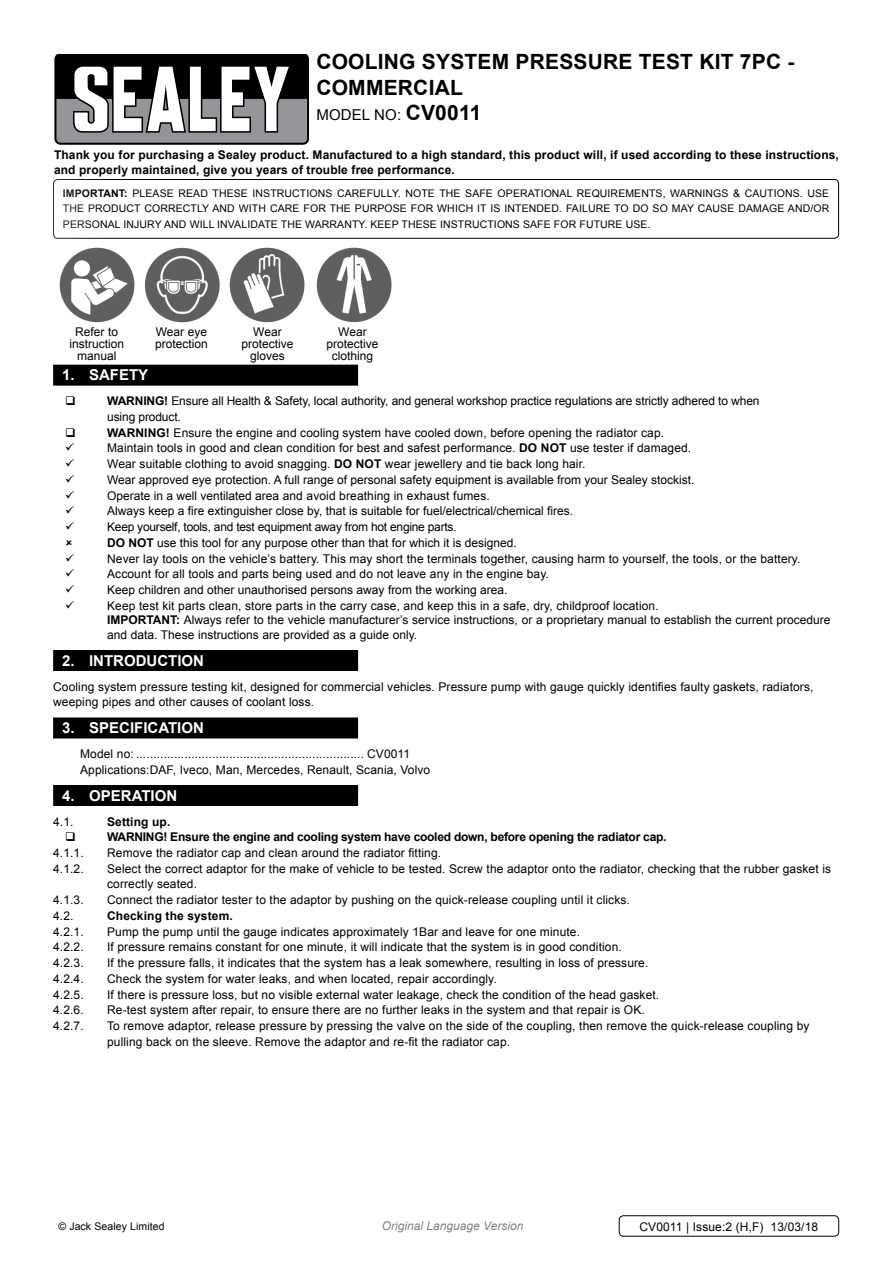
<style>
.page{position:relative;width:893px;height:1263px;background:#fff}
.page>*{position:absolute;margin:0;border:0;box-sizing:border-box;transform-origin:0 0}
.t1{font:700 21px/25.5px "Arial";letter-spacing:.01em;color:#000}
.t2{font:700 15px "Arial";color:#fff}
.t3{font:15px "Arial";letter-spacing:.01em;color:#000}
.t4{font:12px/15.8px "Arial";letter-spacing:.01em;color:#000}
.t5{font:12px/15.8px "Arial";letter-spacing:-.01em;color:#000}
.t6{font:700 12px/15.8px "Arial";letter-spacing:.01em;color:#000}
.t7{font:700 12px/15.8px "Arial";letter-spacing:-.02em;color:#000}
.t8{font:italic 12px "Arial";color:#808285}
.t9{font:10.5px/15.8px "Arial";letter-spacing:.01em;color:#000;text-align:justify}
.s1{font-weight:700;font-size:21px}
.s2{font-weight:700}
</style>
<div class="page">
<svg style="left:54px;top:54px;width:255px;height:90px"></svg>
<div style="left:53px;top:179px;width:786px;height:60px;border:1px solid #000;border-radius:4px"></div>
<div style="left:53px;top:365px;width:305px;height:21px;background:#000"></div>
<div style="left:53px;top:650px;width:305px;height:21px;background:#000"></div>
<div style="left:53px;top:717px;width:305px;height:21px;background:#000"></div>
<div style="left:53px;top:785px;width:305px;height:21px;background:#000"></div>
<div style="left:619px;top:1215px;width:220px;height:21px;border:1px solid #000;border-radius:4px"></div>
<img style="left:59px;top:247px;width:333px;height:76px">
<h1 class="t1" style="left:316px;top:50px;width:480px">cOOLING SYSTEM PRESSURE TEST KIT 7PC -<br>COMMERCIAL</h1>
<p class="t3" style="left:316px;top:105px;width:167px">model no: <span class="s1">cv0011</span></p>
<p class="t6" style="left:54px;top:147px;width:786px">Thank you for purchasing a Sealey product. Manufactured to a high standard, this product will, if used according to these instructions, and properly maintained, give you years of trouble free performance.</p>
<p class="t9" style="left:63px;top:185px;width:768px"><span class="s2">IMPORTANT:</span> PLEASE READ THESE INSTRUCTIONS CAREFULLY. NOTE THE SAFE OPERATIONAL REQUIREMENTS, WARNINGS &amp; CAUTIONS. USE THE PRODUCT CORRECTLY AND WITH CARE FOR THE PURPOSE FOR WHICH IT IS INTENDED. FAILURE TO DO SO MAY CAUSE DAMAGE AND/OR PERSONAL INJURY AND WILL INVALIDATE THE WARRANTY. KEEP THESE INSTRUCTIONS SAFE FOR FUTURE USE.</p>
<p class="t4" style="left:69px;top:326px;width:56px;line-height:12px;text-align:center">Refer to instruction manual</p>
<p class="t4" style="left:155px;top:326px;width:54px;line-height:12px">Wear eye protection</p>
<p class="t4" style="left:241px;top:326px;width:54px;line-height:12px;text-align:center">Wear protective gloves</p>
<p class="t4" style="left:326px;top:326px;width:54px;line-height:12px;text-align:center">Wear protective clothing</p>
<p class="t2" style="left:62px;top:365px;width:88px">1. SAFETY</p>
<p class="t5" style="left:107px;top:393px;width:654px"><span class="s2">WARNING!</span> Ensure all Health &amp; Safety, local authority, and general workshop practice regulations are strictly adhered to when using product.<br><span class="s2">WARNING!</span> Ensure the engine and cooling system have cooled down, before opening the radiator cap.</p>
<p class="t4" style="left:92px;top:440px;width:10px">M</p>
<p class="t4" style="left:107px;top:440px;width:589px;text-indent:10px">aintain tools in good and clean condition for best and safest performance. <span class="s2">DO NOT</span> use tester if damaged.<br>Wear suitable clothing to avoid snagging. <span class="s2">DO NOT</span> wear jewellery and tie back long hair.<br>Wear approved eye protection. A full range of personal safety equipment is available from your Sealey stockist.<br>Operate in a well ventilated area and avoid breathing in exhaust fumes.<br>Always keep a fire extinguisher close by, that is suitable for fuel/electrical/chemical fires.<br>Keep yourself, tools, and test equipment away from hot engine parts.<br><span class="s2">DO NOT</span> use this tool for any purpose other than that for which it is designed.</p>
<p class="t4" style="left:92px;top:551px;width:9px">N</p>
<p class="t4" style="left:107px;top:551px;width:695px;text-indent:9px">ever lay tools on the vehicle’s battery. This may short the terminals together, causing harm to yourself, the tools, or the battery.<br>Account for all tools and parts being used and do not leave any in the engine bay.<br>Keep children and other unauthorised persons away from the working area.<br>Keep test kit parts clean, store parts in the carry case, and keep this in a safe, dry, childproof location.</p>
<p class="t4" style="left:107px;top:613px;width:725px;line-height:14.4px"><span class="s2">IMPORTANT:</span> Always refer to the vehicle manufacturer’s service instructions, or a proprietary manual to establish the current procedure and data. These instructions are provided as a guide only.</p>
<p class="t2" style="left:62px;top:651px;width:38px">2. introdu</p>
<p class="t2" style="left:157px;top:651px;width:21px">ction</p>
<p class="t4" style="left:53px;top:678px;width:762px">Cooling system pressure testing kit, designed for commercial vehicles. Pressure pump with gauge quickly identifies faulty gaskets, radiators, weeping pipes and other causes of coolant loss.</p>
<p class="t2" style="left:62px;top:718px;width:38px">3. spe</p>
<p class="t2" style="left:119px;top:718px;width:50px">cification</p>
<p class="t4" style="left:80px;top:746px;width:352px">Model no: .................................................................. CV0011<br>Applications:.DAF, Iveco, Man, Mercedes, Renault, Scania, Volvo</p>
<p class="t2" style="left:62px;top:786px;width:38px">4. operation</p>
<p class="t4" style="left:53px;top:813px;width:22px">4.1.</p>
<p class="t7" style="left:107px;top:814px;width:561px">Setting up.<br>WARNING! Ensure the engine and cooling system have cooled down, before opening the radiator cap.</p>
<p class="t4" style="left:53px;top:845px;width:32px">4.1.1.</p>
<p class="t4" style="left:107px;top:845px;width:336px">Remove the radiator cap and clean around the radiator fitting.</p>
<p class="t4" style="left:53px;top:861px;width:32px">4.1.2.</p>
<p class="t4" style="left:107px;top:861px;width:725px">Select the correct adaptor for the make of vehicle to be tested. Screw the adaptor onto the radiator, checking that the rubber gasket is correctly seated.</p>
<p class="t4" style="left:53px;top:892px;width:32px">4.1.3.</p>
<p class="t4" style="left:107px;top:892px;width:524px">Connect the radiator tester to the adaptor by pushing on the quick-release coupling until it clicks.</p>
<p class="t4" style="left:53px;top:908px;width:22px">4.2.</p>
<p class="t6" style="left:107px;top:908px;width:127px">Checking the system.</p>
<p class="t4" style="left:53px;top:924px;width:32px">4.2.1.</p>
<p class="t4" style="left:107px;top:924px;width:474px">Pump the pump until the gauge indicates approximately 1Bar and leave for one minute.</p>
<p class="t4" style="left:53px;top:939px;width:32px">4.2.2.</p>
<p class="t4" style="left:107px;top:939px;width:516px">If pressure remains constant for one minute, it will indicate that the system is in good condition.</p>
<p class="t4" style="left:53px;top:955px;width:32px">4.2.3.</p>
<p class="t4" style="left:107px;top:955px;width:543px">If the pressure falls, it indicates that the system has a leak somewhere, resulting in loss of pressure.</p>
<p class="t4" style="left:53px;top:971px;width:32px">4.2.4.</p>
<p class="t4" style="left:107px;top:971px;width:391px">Check the system for water leaks, and when located, repair accordingly.</p>
<p class="t4" style="left:53px;top:987px;width:32px">4.2.5.</p>
<p class="t4" style="left:107px;top:987px;width:554px">If there is pressure loss, but no visible external water leakage, check the condition of the head gasket.</p>
<p class="t4" style="left:53px;top:1002px;width:32px">4.2.6.</p>
<p class="t4" style="left:107px;top:1002px;width:539px">Re-test system after repair, to ensure there are no further leaks in the system and that repair is OK.</p>
<p class="t4" style="left:53px;top:1018px;width:32px">4.2.7.</p>
<p class="t4" style="left:107px;top:1018px;width:704px">To remove adaptor, release pressure by pressing the valve on the side of the coupling, then remove the quick-release coupling by pulling back on the sleeve. Remove the adaptor and re-fit the radiator cap.</p>
<p class="t9" style="left:58px;top:1219px;width:108px">© Jack Sealey Limited</p>
<p class="t8" style="left:382px;top:1218px;width:143px">Original Language Version</p>
<p class="t4" style="left:639px;top:1218px;width:180px">CV0011 | Issue:2 (H,F) 13/03/18</p>
</div>
